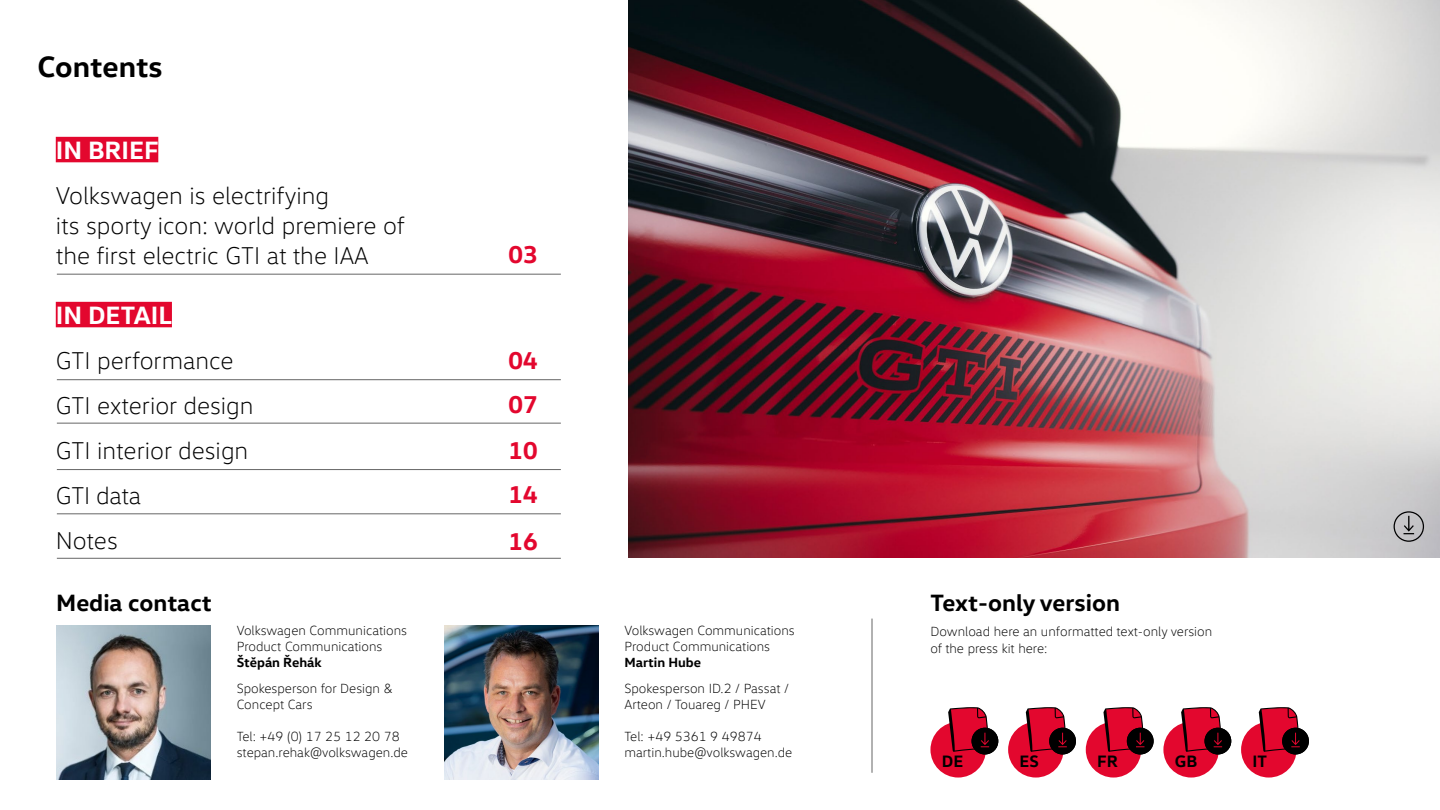
<style>
.page{position:relative;width:1440px;height:810px;background:#fff}
.page>*{position:absolute;margin:0;border:0;box-sizing:border-box;transform-origin:0 0}
.t1{font:700 30px "VW Head";color:#000}
.t2{font:700 25.5px "VW Head";color:#fff}
.t3{font:300 24.75px/45px "VW Head";color:#000}
.t4{font:700 24.75px/45.2px "VW Head";color:#e3072e;text-align:justify}
.t5{font:700 24px "VW Head";color:#000}
.t6{font:700 16.8px "VW Head";color:#000}
.t7{font:300 13.5px/16.2px "VW Head";color:#000}
.t8{font:700 13.5px "VW Head";color:#000}
</style>
<div class="page">
<img style="left:629px;top:0;width:811px;height:558px">
<div style="left:56px;top:137px;width:102px;height:25px;background:#e3072e"></div>
<div style="left:56px;top:302px;width:116px;height:25px;background:#e3072e"></div>
<hr style="left:57px;top:274px;width:504px;height:1px;background:#666">
<hr style="left:57px;top:379px;width:504px;height:1px;background:#666">
<hr style="left:57px;top:423px;width:504px;height:1px;background:#666">
<hr style="left:57px;top:469px;width:504px;height:1px;background:#666">
<hr style="left:57px;top:558px;width:504px;height:1px;background:#666">
<hr style="left:57px;top:514px;width:504px;height:1px;background:#666">
<img style="left:444px;top:626px;width:154px;height:154px">
<img style="left:56px;top:626px;width:154px;height:154px">
<hr style="left:872px;top:619px;width:1px;height:154px;background:#666">
<div style="left:1163px;top:722px;width:56px;height:56px;background:#e3072e;border-radius:50%"></div>
<svg style="left:1181px;top:707px;width:50px;height:47px"></svg>
<div style="left:1008px;top:722px;width:56px;height:56px;background:#e3072e;border-radius:50%"></div>
<svg style="left:1026px;top:707px;width:50px;height:47px"></svg>
<div style="left:1241px;top:722px;width:56px;height:56px;background:#e3072e;border-radius:50%"></div>
<svg style="left:1259px;top:707px;width:50px;height:47px"></svg>
<div style="left:930px;top:722px;width:56px;height:56px;background:#e3072e;border-radius:50%"></div>
<svg style="left:948px;top:707px;width:50px;height:47px"></svg>
<div style="left:1086px;top:722px;width:55px;height:56px;background:#e3072e;border-radius:50%"></div>
<svg style="left:1103px;top:707px;width:51px;height:47px"></svg>
<svg style="left:1394px;top:511px;width:30px;height:31px"></svg>
<h1 class="t1" style="left:38px;top:47px;width:127px">Contents</h1>
<h2 class="t2" style="left:56px;top:133px;width:104px">IN BRIEF</h2>
<h3 class="t3" style="left:56px;top:180px;width:351px;line-height:30px">Volkswagen is electrifying<br>its sporty icon: world premiere of the first electric GTI at the IAA</h3>
<h2 class="t2" style="left:56px;top:298px;width:118px">IN DETAIL</h2>
<h3 class="t3" style="left:56px;top:337px;width:199px">GTI performance<br>GTI exterior design<br>GTI interior design<br>GTI data<br>Notes</h3>
<h3 class="t5" style="left:56px;top:587px;width:157px">Media contact</h3>
<p class="t7" style="left:237px;top:622px;width:172px">Volkswagen Communications<br>Product Communications</p>
<p class="t8" style="left:237px;top:654px;width:87px">Štěpán Řehák</p>
<p class="t7" style="left:237px;top:680px;width:157px">Spokesperson for Design &amp;<br>Concept Cars</p>
<p class="t7" style="left:237px;top:728px;width:173px">Tel: +49 (0) 17 25 12 20 78 stepan.rehak@volkswagen.de</p>
<h3 class="t4" style="left:508px;top:231px;width:31px">03</h3>
<h3 class="t4" style="left:508px;top:337px;width:31px">04<br>07<br>10<br>14<br>16</h3>
<p class="t7" style="left:624px;top:622px;width:172px">Volkswagen Communications<br>Product Communications</p>
<p class="t8" style="left:624px;top:654px;width:78px">Martin Hube</p>
<p class="t7" style="left:624px;top:680px;width:166px">Spokesperson ID.2 / Passat /<br>Arteon / Touareg / PHEV</p>
<p class="t7" style="left:624px;top:728px;width:169px">Tel: +49 5361 9 49874 martin.hube@volkswagen.de</p>
<h3 class="t5" style="left:930px;top:587px;width:191px">Text-only version</h3>
<p class="t7" style="left:930px;top:624px;width:283px">Download here an unformatted text-only version of the press kit here:</p>
<p class="t6" style="left:942px;top:751px;width:23px">DE</p>
<p class="t6" style="left:1020px;top:751px;width:21px">ES</p>
<p class="t6" style="left:1097px;top:751px;width:22px">FR</p>
<p class="t6" style="left:1175px;top:751px;width:24px">GB</p>
<p class="t6" style="left:1253px;top:751px;width:16px">IT</p>
</div>
